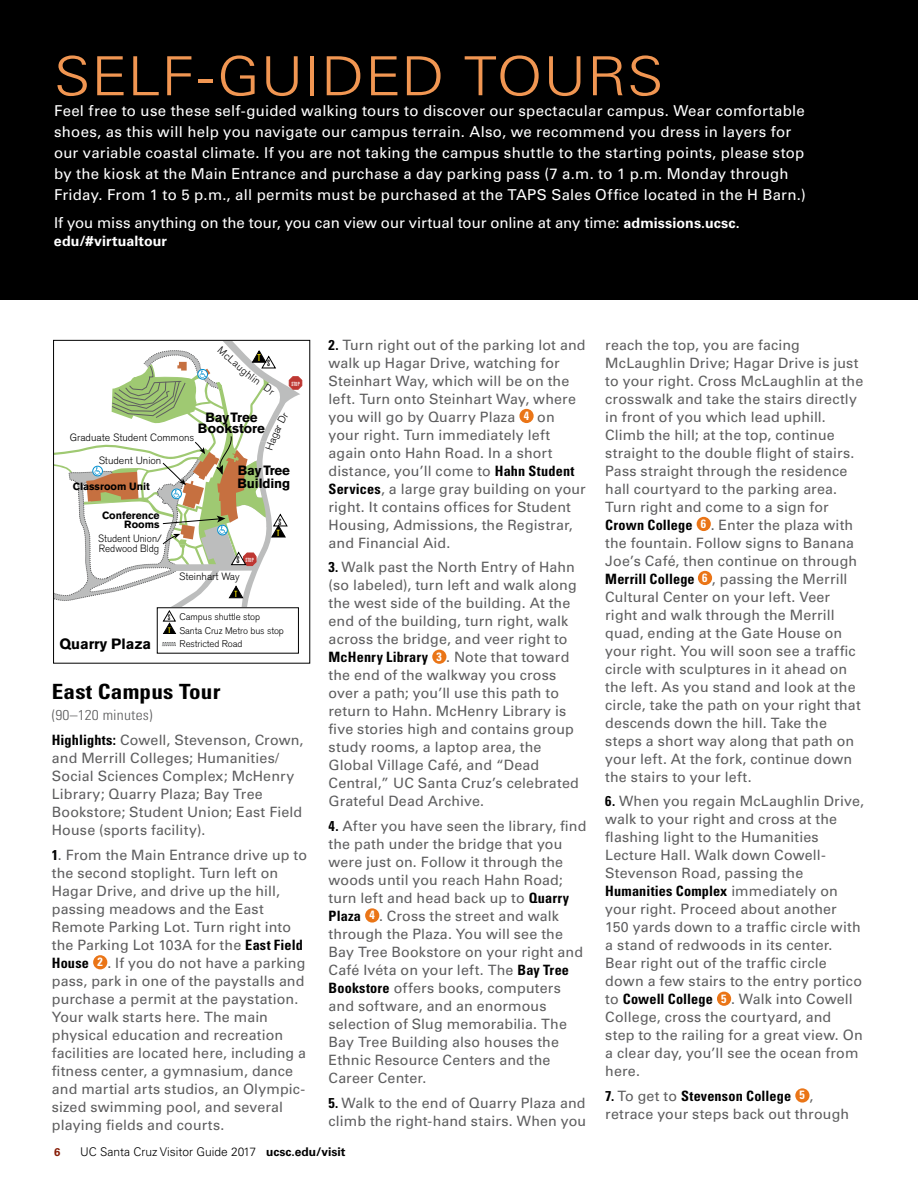
<style>
.page{position:relative;width:918px;height:1188px;background:#fff}
.page>*{position:absolute;margin:0;border:0;box-sizing:border-box;transform-origin:0 0}
.t1{font:300 54px "Univers LT Std";letter-spacing:.01em;color:#f19652;scale:1.1 1}
.t2{font:700 condensed 21px "Univers LT Std";letter-spacing:.01em;color:#000;scale:1.1 1}
.t3{font:15px/21px "Univers LT Std";letter-spacing:.015em;color:#fff}
.t4{font:15px "Univers LT Std";letter-spacing:-.005em;color:#fff}
.t5{font:700 14.85px "Akzidenz Grotesk BE";color:#000}
.t6{font:14.25px/18px "Univers LT Std";letter-spacing:.01em;color:#5e5e5f}
.t7{font:700 14.25px "Univers LT Std";letter-spacing:.005em;color:#fff}
.t8{font:700 13.35px/12.6px "Akzidenz Grotesk BE";letter-spacing:-.005em;color:#000}
.t9{font:300 12px "Univers LT Std";color:#000}
.t10{font:700 11.25px "Univers LT Std";color:#871e08}
.t11{font:300 10.5px "Akzidenz Grotesk BE";color:#000}
.t12{font:700 10.5px/8.7px "Akzidenz Grotesk BE";color:#000;text-align:right}
.t13{font:300 10.5px/9.6px "Akzidenz Grotesk BE";color:#000;scale:.94 1}
.t14{font:500 condensed 9.75px "Akzidenz Grotesk BE";color:#ffed00}
.t15{font:300 9.6px/13.5px "Akzidenz Grotesk BE";letter-spacing:-.01em;color:#000}
.t16{font:500 condensed 9.3px "Akzidenz Grotesk BE";color:#000}
.t17{font:500 condensed 8.85px "Akzidenz Grotesk BE";color:#000}
.t18{font:500 condensed 8.85px "Akzidenz Grotesk BE";color:#ffed00}
.t19{font:500 condensed 7.8px "Akzidenz Grotesk BE";color:#000}
.t20{font:500 condensed 7.8px "Akzidenz Grotesk BE";color:#ffed00}
.t21{font:500 condensed 5.85px "Akzidenz Grotesk BE";color:#fff}
.s1{font-weight:700;font-size:14.25px}
.s2{font-weight:300;font-stretch:condensed}
.s3{font-weight:700;font-stretch:condensed;color:#000}
.s4{font-weight:700;font-stretch:condensed;font-size:12px;color:#fff}
.s5{font-weight:700}
</style>
<div class="page">
<div style="left:0;top:0;width:918px;height:300px;background:#000"></div>
<div style="left:93px;top:955px;width:14px;height:14px;background:#ea7517;border-radius:50%"></div>
<div style="left:519px;top:409px;width:15px;height:14px;background:#ea7517;border-radius:50%"></div>
<div style="left:432px;top:650px;width:14px;height:14px;background:#ea7517;border-radius:50%"></div>
<div style="left:365px;top:908px;width:14px;height:15px;background:#ea7517;border-radius:50%"></div>
<div style="left:697px;top:517px;width:14px;height:14px;background:#ea7517;border-radius:50%"></div>
<div style="left:698px;top:571px;width:14px;height:14px;background:#ea7517;border-radius:50%"></div>
<div style="left:717px;top:992px;width:14px;height:14px;background:#ea7517;border-radius:50%"></div>
<div style="left:795px;top:1088px;width:15px;height:15px;background:#ea7517;border-radius:50%"></div>
<svg style="left:162px;top:642px;width:14px;height:5px"></svg>
<svg style="left:53px;top:341px;width:250px;height:293px"></svg>
<h1 class="t1" style="left:54px;top:44px;width:555px">SELF-GUIDED TOURS</h1>
<p class="t3" style="left:54px;top:101px;width:753px">Feel free to use these self-guided walking tours to discover our spectacular campus. Wear comfortable shoes, as this will help you navigate our campus terrain. Also, we recommend you dress in layers for our variable coastal climate. If you are not taking the campus shuttle to the starting points, please stop by the kiosk at the Main Entrance and purchase a day parking pass (7 a.m. to 1 p.m. Monday through Friday. From 1 to 5 p.m., all permits must be purchased at the TAPS Sales Office located in the H Barn.)</p>
<p class="t4" style="left:54px;top:214px;width:687px">If you miss anything on the tour, you can view our virtual tour online at any time: <span class="s1">admissions.ucsc.</span></p>
<p class="t7" style="left:54px;top:233px;width:115px">edu/#virtualtour</p>
<p class="t14" style="left:257px;top:352px;width:5px">T</p>
<p class="t17" style="left:267px;top:358px;width:4px">S</p>
<p class="t8" style="left:198px;top:412px;width:69px;line-height:11.4px;text-align:center">BayTree<br>Bookstore</p>
<p class="t11" style="left:70px;top:431px;width:126px">Graduate Student Commons</p>
<p class="t21" style="left:291px;top:380px;width:10px">STOP</p>
<p class="t11" style="left:99px;top:454px;width:64px">Student Union</p>
<p class="t12" style="left:73px;top:482px;width:79px">Classroom Unit</p>
<p class="t12" style="left:102px;top:511px;width:59px">Conference<br>Rooms</p>
<p class="t13" style="left:98px;top:534px;width:69px">Student Union/<br>Redwood Bldg</p>
<p class="t19" style="left:168px;top:613px;width:4px">S</p>
<p class="t20" style="left:168px;top:626px;width:4px">T</p>
<p class="t8" style="left:238px;top:464px;width:54px">Bay Tree<br>Building</p>
<p class="t17" style="left:279px;top:517px;width:4px">S</p>
<p class="t16" style="left:237px;top:555px;width:5px">S</p>
<p class="t11" style="left:179px;top:570px;width:62px">Steinhart Way</p>
<p class="t21" style="left:245px;top:557px;width:10px">STOP</p>
<p class="t18" style="left:235px;top:589px;width:4px">T</p>
<p class="t18" style="left:277px;top:528px;width:4px">T</p>
<p class="t15" style="left:180px;top:610px;width:106px">Campus shuttle stop<br>Santa Cruz Metro bus stop</p>
<p class="t5" style="left:59px;top:635px;width:93px">Quarry Plaza</p>
<p class="t15" style="left:180px;top:637px;width:64px">Restricted Road</p>
<h2 class="t2" style="left:52px;top:679px;width:155px">East Campus Tour</h2>
<p class="t6" style="left:52px;top:703px;width:253px;line-height:24.8px"><span class="s2">(90–120 minutes)<br></span><span class="s3">Highlights:</span> Cowell, Stevenson, Crown,</p>
<p class="t6" style="left:52px;top:749px;width:252px">and Merrill Colleges; Humanities/ Social Sciences Complex; McHenry Library; Quarry Plaza; Bay Tree Bookstore; Student Union; East Field House (sports facility).</p>
<p class="t6" style="left:52px;top:846px;width:257px"><span class="s3">1</span>. From the Main Entrance drive up to the second stoplight. Turn left on Hagar Drive, and drive up the hill, passing meadows and the East Remote Parking Lot. Turn right into the Parking Lot 103A for the <span class="s3">East Field House</span> <span class="s4">2</span> . If you do not have a parking pass, park in one of the paystalls and purchase a permit at the paystation.<br>Your walk starts here. The main physical education and recreation facilities are located here, including a fitness center, a gymnasium, dance and martial arts studios, an Olympic&shy;sized swimming pool, and several playing fields and courts.</p>
<p class="t6" style="left:329px;top:336px;width:259px"><span class="s3">2.</span> Turn right out of the parking lot and walk up Hagar Drive, watching for Steinhart Way, which will be on the left. Turn onto Steinhart Way, where you will go by Quarry Plaza <span class="s4">4</span> on your right. Turn immediately left again onto Hahn Road. In a short distance, you’ll come to <span class="s3">Hahn Student Services</span>, a large gray building on your right. It contains offices for Student Housing, Admissions, the Registrar, and Financial Aid.</p>
<p class="t6" style="left:329px;top:558px;width:252px"><span class="s3">3.</span> Walk past the North Entry of Hahn (so labeled), turn left and walk along the west side of the building. At the end of the building, turn right, walk across the bridge, and veer right to <span class="s3">McHenry Library</span> <span class="s4">3</span> . Note that toward the end of the walkway you cross over a path; you’ll use this path to return to Hahn. McHenry Library is five stories high and contains group study rooms, a laptop area, the Global Village Café, and “Dead Central,” UC Santa Cruz’s celebrated Grateful Dead Archive.</p>
<p class="t6" style="left:329px;top:817px;width:259px"><span class="s3">4.</span> After you have seen the library, find the path under the bridge that you were just on. Follow it through the woods until you reach Hahn Road; turn left and head back up to <span class="s3">Quarry<br>Plaza</span> <span class="s4">4</span> . Cross the street and walk through the Plaza. You will see the<br>Bay Tree Bookstore on your right and<br>Café Ivéta on your left. The <span class="s3">Bay Tree<br>Bookstore</span> offers books, computers and software, and an enormous selection of Slug memorabilia. The<br>Bay Tree Building also houses the<br>Ethnic Resource Centers and the<br>Career Center.</p>
<p class="t6" style="left:329px;top:1094px;width:259px"><span class="s3">5.</span> Walk to the end of Quarry Plaza and climb the right-hand stairs. When you</p>
<p class="t10" style="left:54px;top:1146px;width:8px">6</p>
<p class="t9" style="left:80px;top:1145px;width:267px">UC Santa Cruz Visitor Guide 2017 <span class="s5">ucsc.edu/visit</span></p>
<p class="t6" style="left:605px;top:336px;width:260px">reach the top, you are facing McLaughlin Drive; Hagar Drive is just to your right. Cross McLaughlin at the crosswalk and take the stairs directly in front of you which lead uphill.<br>Climb the hill; at the top, continue straight to the double flight of stairs.<br>Pass straight through the residence hall courtyard to the parking area.<br>Turn right and come to a sign for <span class="s3">Crown College</span> <span class="s4">6</span> . Enter the plaza with the fountain. Follow signs to Banana Joe’s Café, then continue on through <span class="s3">Merrill College</span> <span class="s4">6</span> , passing the Merrill Cultural Center on your left. Veer right and walk through the Merrill quad, ending at the Gate House on your right. You will soon see a traffic circle with sculptures in it ahead on the left. As you stand and look at the circle, take the path on your right that descends down the hill. Take the steps a short way along that path on your left. At the fork, continue down the stairs to your left.</p>
<p class="t6" style="left:605px;top:792px;width:260px"><span class="s3">6.</span> When you regain McLaughlin Drive, walk to your right and cross at the flashing light to the Humanities<br>Lecture Hall. Walk down Cowell-<br>Stevenson Road, passing the<br><span class="s3">Humanities Complex</span> immediately on your right. Proceed about another<br>150 yards down to a traffic circle with a stand of redwoods in its center.<br>Bear right out of the traffic circle down a few stairs to the entry portico to <span class="s3">Cowell College</span> <span class="s4">5</span> . Walk into Cowell<br>College, cross the courtyard, and step to the railing for a great view. On a clear day, you’ll see the ocean from here.</p>
<p class="t6" style="left:605px;top:1087px;width:245px"><span class="s3">7.</span> To get to <span class="s3">Stevenson College</span> <span class="s4">5</span> , retrace your steps back out through</p>
</div>
